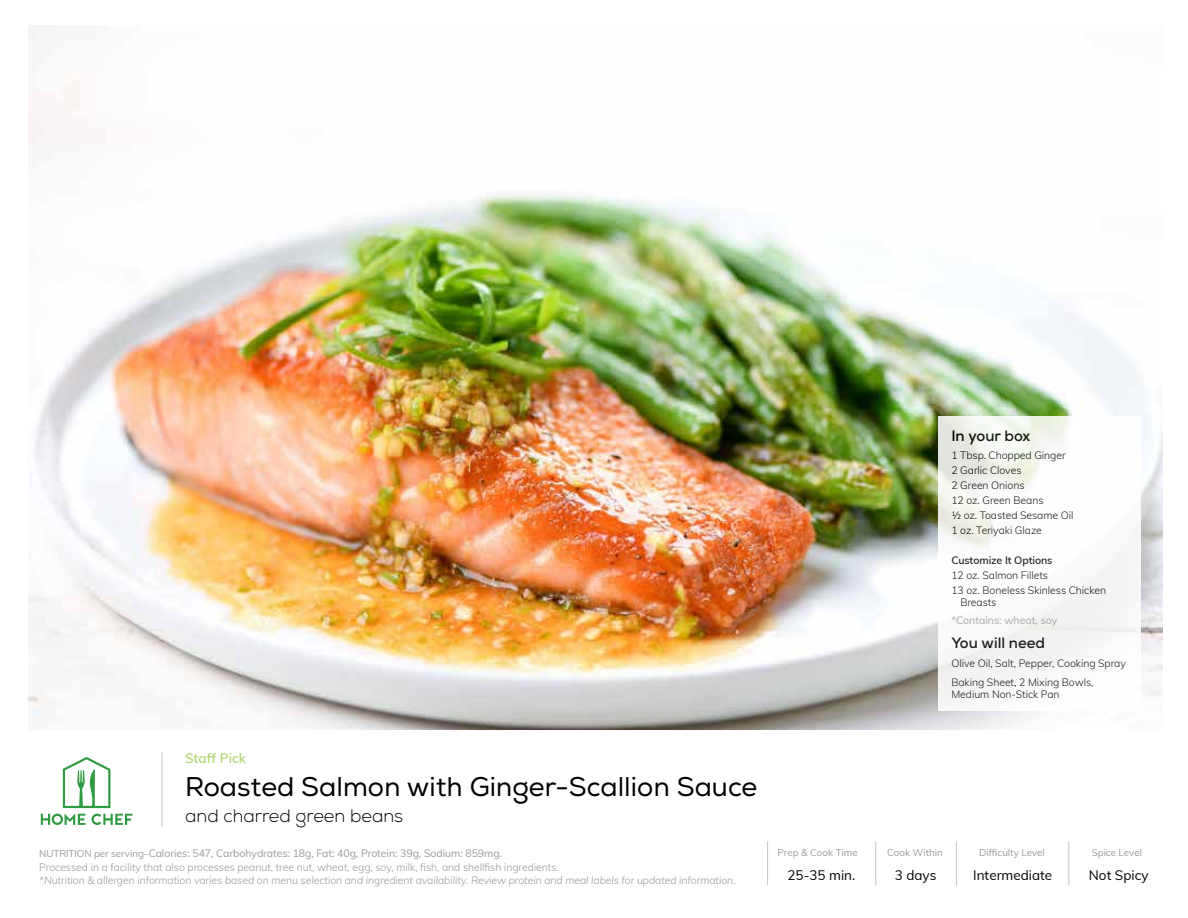
<style>
.page{position:relative;width:1188px;height:918px;background:#fff}
.page>*{position:absolute;margin:0;border:0;box-sizing:border-box;transform-origin:0 0}
.t1{font:27px "Nexa";color:#000}
.t2{font:300 18px "Nexa";color:#000}
.t3{font:700 15px "Nexa";color:#000}
.t4{font:13.5px "Muli";color:#000}
.t5{font:600 13.5px "Muli";color:#b4d672}
.t6{font:300 10.5px/15px "Muli";letter-spacing:-.005em;color:#000}
.t7{font:300 10.5px/13.5px "Muli";letter-spacing:-.005em;color:#9a9a9a}
.t8{font:italic 300 10.5px "Muli";letter-spacing:-.005em;color:#9a9a9a}
.t9{font:10.5px "Muli";color:#9a9a9a}
.t10{font:600 10.5px "Muli";letter-spacing:-.005em;color:#000}
.t11{font:9.75px "Muli";color:#9a9a9a}
.s1{font-weight:400;font-size:9.75px}
.s2{font-weight:400}
</style>
<div class="page">
<img style="left:29px;top:80px;width:1133px;height:650px">
<hr style="left:162px;top:752px;width:1px;height:75px;background:#c7c6c5">
<div style="left:938px;top:417px;width:203px;height:294px;background:#fff"></div>
<svg style="left:41px;top:757px;width:91px;height:68px"></svg>
<hr style="left:875px;top:842px;width:1px;height:43px;background:#c7c6c5">
<hr style="left:956px;top:842px;width:1px;height:43px;background:#c7c6c5">
<hr style="left:1068px;top:842px;width:1px;height:43px;background:#c7c6c5">
<hr style="left:767px;top:842px;width:1px;height:43px;background:#c7c6c5">
<h3 class="t3" style="left:951px;top:426px;width:80px">In your box</h3>
<p class="t6" style="left:951px;top:448px;width:124px">1 Tbsp. Chopped Ginger<br>2 Garlic Cloves<br>2 Green Onions<br>12 oz. Green Beans<br>½ oz. Toasted Sesame Oil<br>1 oz. Teriyaki Glaze</p>
<p class="t10" style="left:951px;top:553px;width:103px">Customize It Options</p>
<p class="t6" style="left:951px;top:568px;width:156px">12 oz. Salmon Fillets<br>13 oz. Boneless Skinless Chicken</p>
<p class="t6" style="left:960px;top:595px;width:38px">Breasts</p>
<p class="t9" style="left:951px;top:613px;width:107px">*Contains: wheat, soy</p>
<h3 class="t3" style="left:951px;top:633px;width:95px">You will need</h3>
<p class="t6" style="left:951px;top:653px;width:176px;line-height:18.8px">Olive Oil, Salt, Pepper, Cooking Spray<br>Baking Sheet, 2 Mixing Bowls,</p>
<p class="t6" style="left:951px;top:686px;width:110px">Medium Non-Stick Pan</p>
<p class="t5" style="left:185px;top:749px;width:62px">Staff Pick</p>
<h1 class="t1" style="left:185px;top:771px;width:574px">Roasted Salmon with Ginger-Scallion Sauce</h1>
<h2 class="t2" style="left:185px;top:805px;width:220px">and charred green beans</h2>
<p class="t7" style="left:39px;top:846px;width:521px"><span class="s1">NUTRITION per serving–</span><span class="s2">Calories: 547, Carbohydrates: 18g, Fat: 40g, Protein: 39g, Sodium: 859mg.<br></span>Processed in a facility that also processes peanut, tree nut, wheat, egg, soy, milk, fish, and shellfish ingredients.</p>
<p class="t8" style="left:39px;top:873px;width:698px">*Nutrition &amp; allergen information varies based on menu selection and ingredient availability. Review protein and meal labels for updated information.</p>
<p class="t11" style="left:778px;top:845px;width:82px">Prep &amp; Cook Time</p>
<p class="t11" style="left:887px;top:845px;width:57px">Cook Within</p>
<p class="t11" style="left:979px;top:845px;width:67px">Difficulty Level</p>
<p class="t11" style="left:1092px;top:845px;width:52px">Spice Level</p>
<p class="t4" style="left:787px;top:865px;width:69px">25-35 min.</p>
<p class="t4" style="left:895px;top:865px;width:43px">3 days</p>
<p class="t4" style="left:973px;top:865px;width:81px">Intermediate</p>
<p class="t4" style="left:1089px;top:865px;width:61px">Not Spicy</p>
</div>
